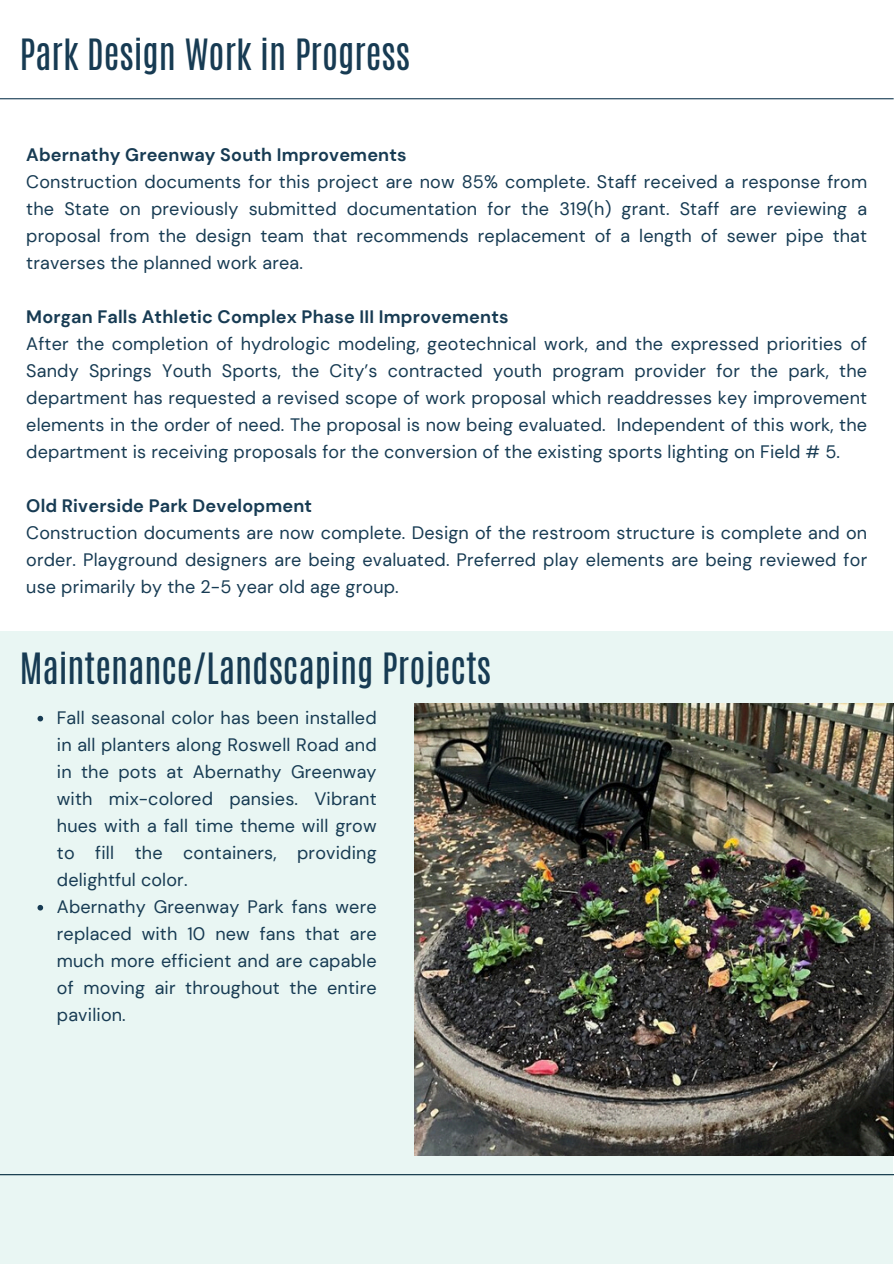
<style>
.page{position:relative;width:894px;height:1264px;background:#fff}
.page>*{position:absolute;margin:0;border:0;box-sizing:border-box;transform-origin:0 0}
.t1{font:36px "Antonio";color:#173b53}
.t2{font:18px/27px "DM Sans";letter-spacing:.01em;color:#173b53;text-align:justify}
.t3{font:700 18px "DM Sans";letter-spacing:.01em;color:#173b53}
</style>
<div class="page">
<div style="left:0;top:631px;width:892px;height:632px;background:#e9f6f3"></div>
<hr style="left:0;top:1174px;width:893px;height:1px;background:#022a3d">
<hr style="left:0;top:98px;width:893px;height:1px;background:#173b53">
<img style="left:414px;top:703px;width:479px;height:452px">
<svg style="left:37px;top:715px;width:6px;height:6px"></svg>
<svg style="left:37px;top:904px;width:6px;height:6px"></svg>
<h1 class="t1" style="left:20px;top:28px;width:391px">Park Design Work in Progress</h1>
<p class="t3" style="left:26px;top:143px;width:382px">Abernathy Greenway South Improvements</p>
<p class="t2" style="left:26px;top:169px;width:842px">Construction documents for this project are now 85% complete. Staff received a response from the State on previously submitted documentation for the 319(h) grant. Staff are reviewing a proposal from the design team that recommends replacement of a length of sewer pipe that traverses the planned work area.</p>
<p class="t3" style="left:26px;top:305px;width:483px">Morgan Falls Athletic Complex Phase III Improvements</p>
<p class="t2" style="left:26px;top:331px;width:842px">After the completion of hydrologic modeling, geotechnical work, and the expressed priorities of Sandy Springs Youth Sports, the City’s contracted youth program provider for the park, the department has requested a revised scope of work proposal which readdresses key improvement elements in the order of need. The proposal is now being evaluated. Independent of this work, the department is receiving proposals for the conversion of the existing sports lighting on Field # 5.</p>
<p class="t3" style="left:26px;top:494px;width:287px">Old Riverside Park Development</p>
<p class="t2" style="left:26px;top:520px;width:842px">Construction documents are now complete. Design of the restroom structure is complete and on order. Playground designers are being evaluated. Preferred play elements are being reviewed for use primarily by the 2-5 year old age group.</p>
<p class="t1" style="left:20px;top:642px;width:472px">Maintenance/Landscaping Projects</p>
<p class="t2" style="left:57px;top:704px;width:321px">Fall seasonal color has been installed in all planters along Roswell Road and in the pots at Abernathy Greenway with mix-colored pansies. Vibrant hues with a fall time theme will grow to fill the containers, providing delightful color.</p>
<p class="t2" style="left:57px;top:893px;width:321px">Abernathy Greenway Park fans were replaced with 10 new fans that are much more efficient and are capable of moving air throughout the entire pavilion.</p>
</div>
